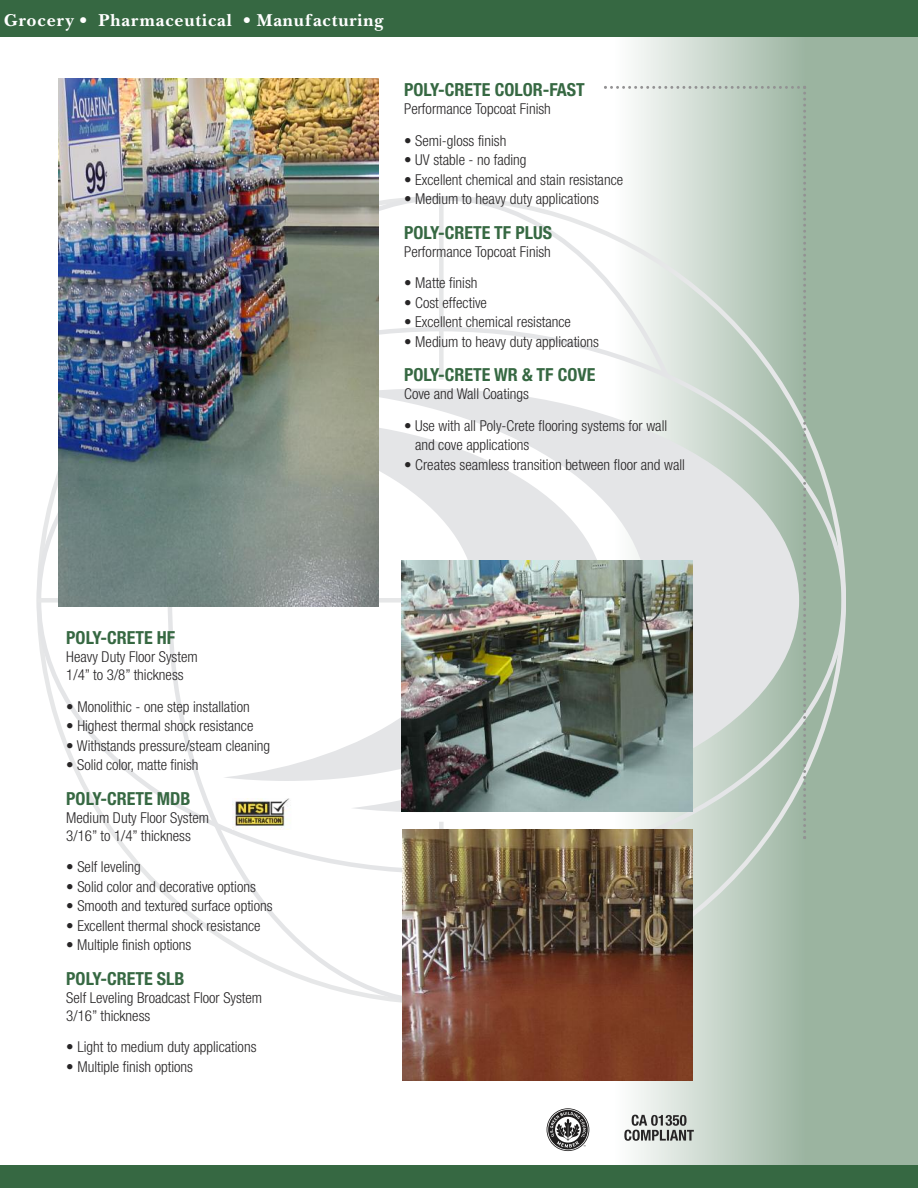
<style>
.page{position:relative;width:918px;height:1188px;background:#fff}
.page>*{position:absolute;margin:0;border:0;box-sizing:border-box;transform-origin:0 0}
.t1{font:700 condensed 18px "Helvetica Neue";color:#366842}
.t2{font:700 18px "New Baskerville";letter-spacing:.05em;color:#fff}
.t3{font:300 condensed 15px/18px "Helvetica Neue";color:#272526}
</style>
<div class="page">
<div style="left:803px;top:0;width:115px;height:1188px;background:#9bb4a0"></div>
<div style="left:616px;top:0;width:189px;height:1188px;background:linear-gradient(to right,#faf8f8,#9cb5a2)"></div>
<svg style="left:165px;top:196px;width:439px;height:807px"></svg>
<div style="left:439px;top:822px;width:5px;height:182px;background:#e6e7e8"></div>
<div style="left:439px;top:199px;width:5px;height:181px;background:#e6e7e8"></div>
<div style="left:37px;top:598px;width:414px;height:5px;background:#e6e7e8"></div>
<svg style="left:349px;top:389px;width:255px;height:423px;fill:#e4e5e7"></svg>
<svg style="left:222px;top:420px;width:382px;height:361px"></svg>
<div style="left:0;top:1165px;width:918px;height:23px;background:#366842"></div>
<img style="left:402px;top:560px;width:202px;height:251px">
<img style="left:402px;top:829px;width:290px;height:251px">
<img style="left:58px;top:78px;width:321px;height:528px">
<div style="left:0;top:0;width:918px;height:37px;background:#366842"></div>
<svg style="left:604px;top:86px;width:202px;height:753px;background:#c3cdc6"></svg>
<svg style="left:547px;top:1108px;width:42px;height:43px"></svg>
<svg style="left:624px;top:1115px;width:70px;height:26px;background:#9fa2a0"></svg>
<img style="left:232px;top:799px;width:60px;height:31px">
<p class="t2" style="left:4px;top:14px;width:381px">Grocery • Pharmaceutical • Manufacturing</p>
<p class="t1" style="left:404px;top:83px;width:182px">POLY-CRETE COLOR-FAST</p>
<p class="t3" style="left:404px;top:101px;width:148px">Performance Topcoat Finish</p>
<p class="t3" style="left:404px;top:133px;width:104px">• Semi-gloss finish</p>
<p class="t3" style="left:404px;top:152px;width:124px">• UV stable - no fading</p>
<p class="t3" style="left:404px;top:172px;width:220px">• Excellent chemical and stain resistance</p>
<p class="t3" style="left:404px;top:191px;width:196px">• Medium to heavy duty applications</p>
<p class="t1" style="left:404px;top:226px;width:150px">POLY-CRETE TF PLUS</p>
<p class="t3" style="left:404px;top:244px;width:148px">Performance Topcoat Finish</p>
<p class="t3" style="left:404px;top:275px;width:75px">• Matte finish</p>
<p class="t3" style="left:404px;top:295px;width:84px">• Cost effective</p>
<p class="t3" style="left:404px;top:314px;width:168px">• Excellent chemical resistance</p>
<p class="t3" style="left:404px;top:334px;width:196px">• Medium to heavy duty applications</p>
<p class="t1" style="left:404px;top:368px;width:193px">POLY-CRETE WR &amp; TF COVE</p>
<p class="t3" style="left:404px;top:386px;width:126px">Cove and Wall Coatings</p>
<p class="t3" style="left:415px;top:417px;width:254px;line-height:19.5px;text-indent:-11px">• Use with all Poly-Crete flooring systems for wall and cove applications</p>
<p class="t3" style="left:404px;top:457px;width:282px">• Creates seamless transition between floor and wall</p>
<p class="t1" style="left:66px;top:631px;width:111px">POLY-CRETE HF</p>
<p class="t3" style="left:66px;top:649px;width:133px">Heavy Duty Floor System<br>1/4” to 3/8” thickness</p>
<p class="t3" style="left:66px;top:699px;width:185px">• Monolithic - one step installation</p>
<p class="t3" style="left:66px;top:718px;width:189px">• Highest thermal shock resistance</p>
<p class="t3" style="left:66px;top:738px;width:205px">• Withstands pressure/steam cleaning</p>
<p class="t3" style="left:66px;top:757px;width:134px">• Solid color, matte finish</p>
<p class="t1" style="left:66px;top:792px;width:126px">POLY-CRETE MDB</p>
<p class="t3" style="left:66px;top:810px;width:144px">Medium Duty Floor System<br>3/16” to 1/4” thickness</p>
<p class="t3" style="left:66px;top:859px;width:76px">• Self leveling</p>
<p class="t3" style="left:66px;top:879px;width:191px">• Solid color and decorative options</p>
<p class="t3" style="left:66px;top:898px;width:208px">• Smooth and textured surface options</p>
<p class="t3" style="left:66px;top:918px;width:196px">• Excellent thermal shock resistance</p>
<p class="t3" style="left:66px;top:937px;width:126px">• Multiple finish options</p>
<p class="t1" style="left:66px;top:972px;width:120px">POLY-CRETE SLB</p>
<p class="t3" style="left:66px;top:990px;width:197px">Self Leveling Broadcast Floor System<br>3/16” thickness</p>
<p class="t3" style="left:66px;top:1039px;width:192px">• Light to medium duty applications</p>
<p class="t3" style="left:66px;top:1059px;width:128px">• Multiple finish options</p>
</div>
